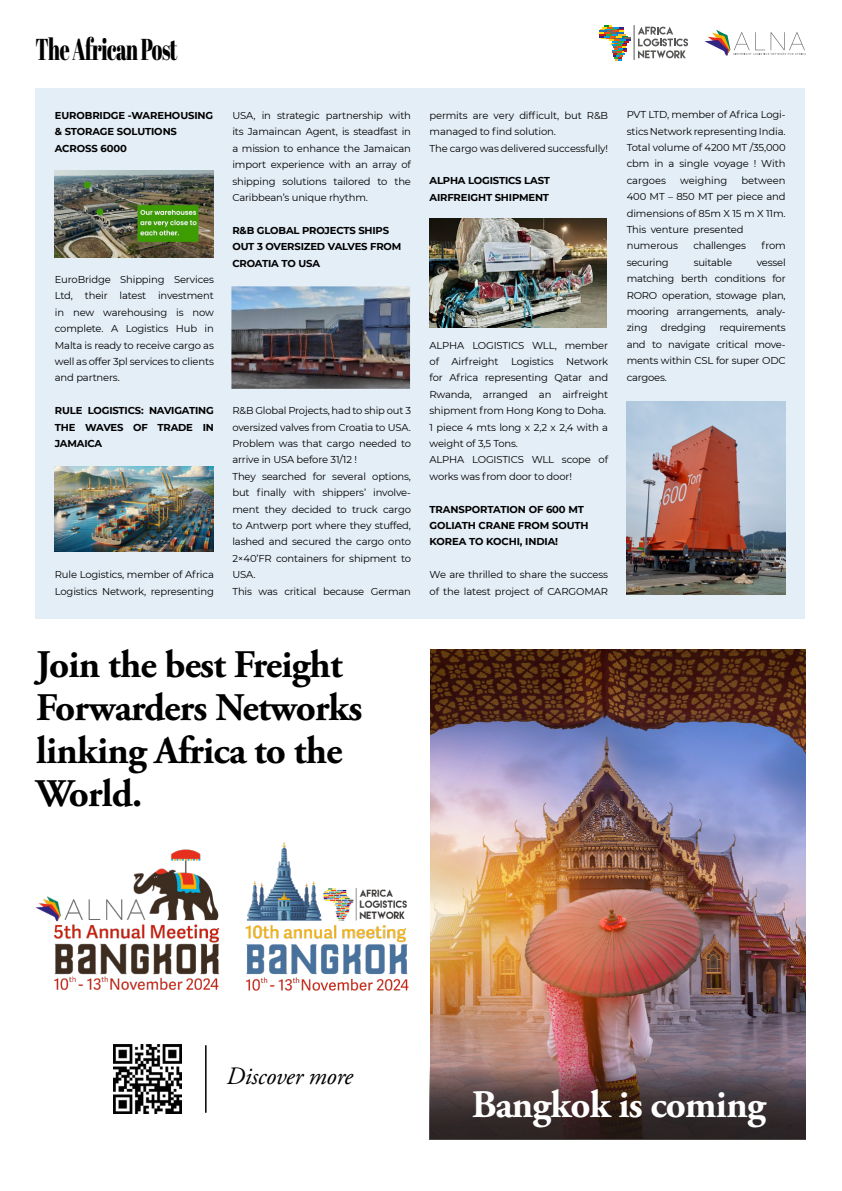
<style>
.page{position:relative;width:842px;height:1191px;background:#fff}
.page>*{position:absolute;margin:0;border:0;box-sizing:border-box;transform-origin:0 0}
.t1{font:700 39px/43px "Adobe Garamond Pro";letter-spacing:-.02em;color:#000}
.t2{font:700 39px "Adobe Garamond Pro";letter-spacing:-.02em;color:#fff}
.t3{font:30.2px "Abril Fatface";letter-spacing:-.025em;color:#000;scale:.64 1}
.t4{font:italic 25px "Adobe Garamond Pro";letter-spacing:-.01em;color:#000}
.t5{font:10px/16.4px "Montserrat";letter-spacing:-.015em;color:#000}
.t6{font:700 10px/16.4px "Montserrat";letter-spacing:-.015em;color:#000}
</style>
<div class="page">
<div style="left:35px;top:88px;width:770px;height:530px;background:#e4eef7"></div>
<svg style="left:638px;top:27px;width:50px;height:31px"></svg>
<svg style="left:599px;top:25px;width:32px;height:35px"></svg>
<hr style="left:634px;top:25px;width:1px;height:35px;background:#575756">
<svg style="left:704px;top:30px;width:102px;height:26px"></svg>
<img style="left:55px;top:171px;width:159px;height:87px">
<img style="left:55px;top:466px;width:159px;height:85px">
<img style="left:231px;top:286px;width:179px;height:103px">
<img style="left:429px;top:218px;width:178px;height:109px">
<hr style="left:841px;top:1137px;width:1px;height:54px;background:#75a5d6">
<img style="left:626px;top:402px;width:159px;height:192px">
<img style="left:430px;top:649px;width:376px;height:489px">
<img style="left:35px;top:849px;width:185px;height:141px">
<img style="left:245px;top:842px;width:164px;height:148px">
<img style="left:113px;top:1045px;width:68px;height:68px">
<hr style="left:205px;top:1045px;width:2px;height:67px;background:#000">
<img style="left:429px;top:1066px;width:376px;height:73px">
<h2 class="t3" style="left:35px;top:28px;width:223px">The African Post</h2>
<p class="t6" style="left:55px;top:107px;width:160px">EUROBRIDGE -WAREHOUSING &amp; STORAGE SOLUTIONS<br>ACROSS 6000</p>
<p class="t5" style="left:55px;top:271px;width:161px;text-align:justify">EuroBridge Shipping Services Ltd, their latest investment in new warehousing is now complete. A Logistics Hub in Malta is ready to receive cargo as well as offer 3pl services to clients and partners.</p>
<p class="t6" style="left:55px;top:402px;width:161px;text-align:justify">RULE LOGISTICS: NAVIGATING THE WAVES OF TRADE IN JAMAICA</p>
<p class="t5" style="left:55px;top:566px;width:161px">Rule Logistics, member of Africa<br>Logistics Network, representing</p>
<p class="t5" style="left:232px;top:107px;width:180px;text-align:justify">USA, in strategic partnership with its Jamaincan Agent, is steadfast in a mission to enhance the Jamaican import experience with an array of shipping solutions tailored to the Caribbean’s unique rhythm.</p>
<p class="t6" style="left:232px;top:221px;width:171px">R&amp;B GLOBAL PROJECTS SHIPS<br>OUT 3 OVERSIZED VALVES FROM<br>CROATIA TO USA</p>
<p class="t5" style="left:429px;top:107px;width:180px">permits are very difficult, but R&amp;B managed to find solution.<br>The cargo was delivered successfully!</p>
<p class="t6" style="left:429px;top:172px;width:122px">ALPHA LOGISTICS LAST<br>AIRFREIGHT SHIPMENT</p>
<p class="t5" style="left:232px;top:402px;width:180px">R&amp;B Global Projects, had to ship out 3 oversized valves from Croatia to USA.<br>Problem was that cargo needed to arrive in USA before 31/12 !<br>They searched for several options, but finally with shippers’ involve&shy;ment they decided to truck cargo to Antwerp port where they stuffed, lashed and secured the cargo onto<br>2×40’FR containers for shipment to<br>USA.<br>This was critical because German</p>
<p class="t5" style="left:429px;top:336px;width:180px">ALPHA LOGISTICS WLL, member of Airfreight Logistics Network for Africa representing Qatar and<br>Rwanda, arranged an airfreight shipment from Hong Kong to Doha.<br>1 piece 4 mts long x 2,2 x 2,4 with a weight of 3,5 Tons.<br>ALPHA LOGISTICS WLL scope of works was from door to door!</p>
<p class="t6" style="left:429px;top:500px;width:160px">TRANSPORTATION OF 600 MT<br>GOLIATH CRANE FROM SOUTH<br>KOREA TO KOCHI, INDIA!</p>
<p class="t5" style="left:429px;top:566px;width:180px">We are thrilled to share the success of the latest project of CARGOMAR</p>
<p class="t5" style="left:627px;top:106px;width:161px;text-align:justify">PVT LTD, member of Africa Logi&shy;stics Network representing India.<br>Total volume of 4200 MT /35,000 cbm in a single voyage ! With cargoes</p>
<p class="t5" style="left:627px;top:172px;width:161px;text-indent:115px">between<br>400 MT – 850 MT per piece and dimensions of 85m X 15 m X 11m.<br>This venture presented numerous</p>
<p class="t5" style="left:680px;top:172px;width:49px">weighing</p>
<p class="t5" style="left:693px;top:237px;width:54px">challenges</p>
<p class="t5" style="left:761px;top:237px;width:26px">from</p>
<p class="t5" style="left:627px;top:254px;width:44px">securing</p>
<p class="t5" style="left:694px;top:254px;width:40px">suitable</p>
<p class="t5" style="left:627px;top:254px;width:161px;text-align:justify;text-indent:130px">vessel matching berth conditions for RORO operation, stowage plan, mooring arrangements, analy&shy;zing</p>
<p class="t5" style="left:627px;top:319px;width:161px;text-align:justify;text-indent:93px">requirements and to navigate critical move&shy;ments within CSL for super ODC cargoes.</p>
<p class="t5" style="left:661px;top:319px;width:47px">dredging</p>
<h1 class="t1" style="left:36px;top:644px;width:328px">Join the best Freight<br>Forwarders Networks linking Africa to the<br>World.</h1>
<h3 class="t4" style="left:227px;top:1061px;width:128px">Discover more</h3>
<h1 class="t2" style="left:472px;top:1081px;width:295px">Bangkok is coming</h1>
</div>
